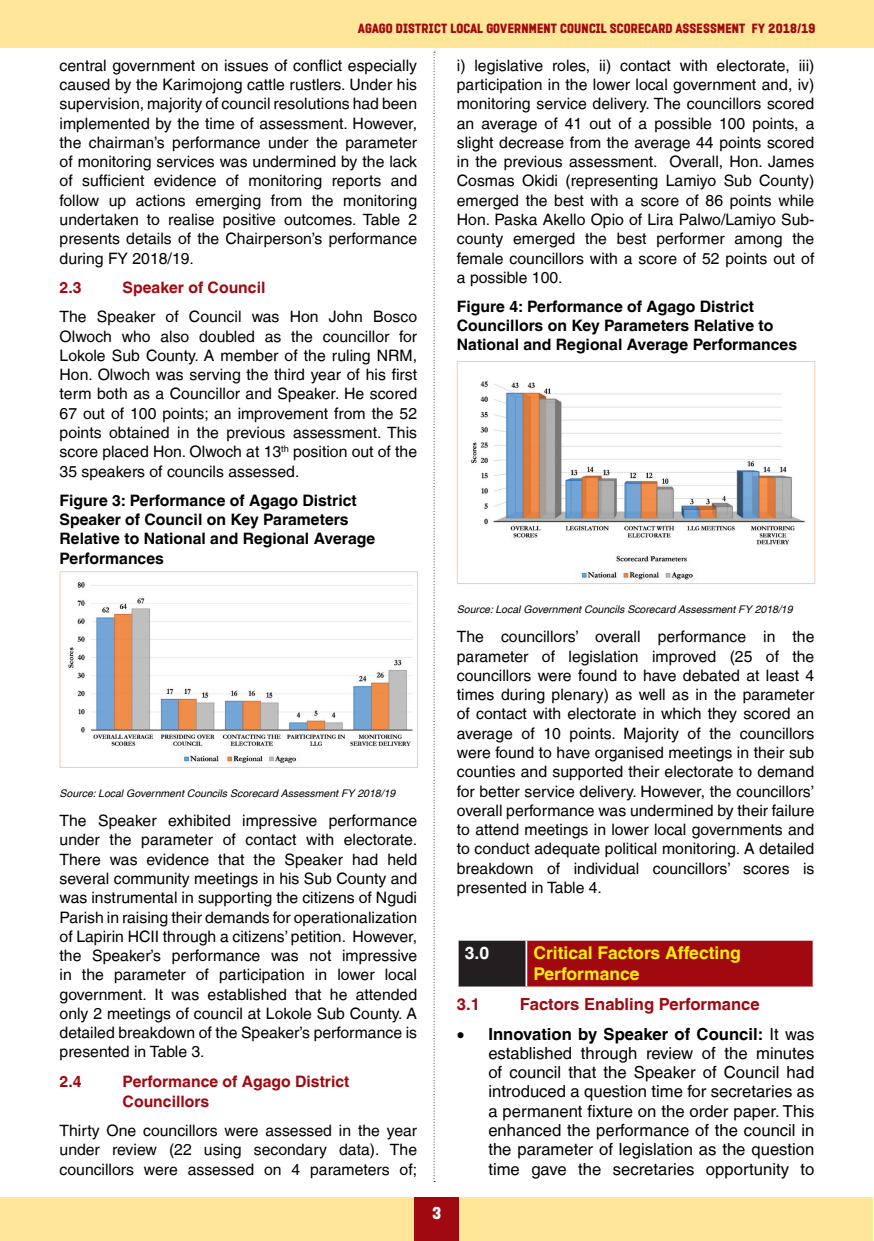
<style>
.page{position:relative;width:874px;height:1241px;background:#fff}
.page>*{position:absolute;margin:0;border:0;box-sizing:border-box;transform-origin:0 0}
.Heading_1{font:700 17.5px/21px "Helvetica LT";color:#fff101}
.t1{font:700 17.5px "Helvetica LT";color:#fff}
.t2{font:16.62px/19.2px "Helvetica LT";color:#000;text-align:justify}
.Heading_2{font:700 16.62px "Helvetica LT";color:#a1080f}
.t3{font:15.75px/19.2px "Helvetica LT";color:#000;text-align:justify}
.t4{font:700 15.75px/19.2px "Helvetica LT";color:#000}
.Heading_2-2{font:700 15.75px "Helvetica LT";color:#a1080f}
.t5{font:15.75px "PROMINDER";color:#fff}
.t6{font:12.25px "PROMINDER";color:#a1080f}
.t7{font:italic 10.5px "Helvetica LT";color:#000}
.s1{font-weight:700}
</style>
<div class="page">
<div style="left:0;top:0;width:873px;height:48px;background:#ffe699"></div>
<div style="left:0;top:1196px;width:872px;height:44px;background:#ffe699"></div>
<div style="left:414px;top:1196px;width:45px;height:44px;background:#a1080f"></div>
<img style="left:68px;top:582px;width:345px;height:181px">
<div style="left:60px;top:571px;width:358px;height:196px;border:1px solid #f7caac"></div>
<img style="left:470px;top:381px;width:335px;height:199px">
<div style="left:456px;top:361px;width:358px;height:223px;border:1px solid #f7caac"></div>
<div style="left:457px;top:939px;width:69px;height:48px;background:#231f20"></div>
<div style="left:526px;top:939px;width:287px;height:48px;background:#a1080f"></div>
<hr style="left:456px;top:938px;width:70px;height:2px;background:#fff">
<hr style="left:456px;top:940px;width:2px;height:46px;background:#fff">
<hr style="left:526px;top:938px;width:288px;height:2px;background:#fff">
<hr style="left:525px;top:940px;width:2px;height:46px;background:#fff">
<hr style="left:812px;top:940px;width:2px;height:46px;background:#fff">
<hr style="left:456px;top:986px;width:70px;height:2px;background:#fff">
<hr style="left:526px;top:986px;width:288px;height:2px;background:#fff">
<svg style="left:433px;top:52px;width:2px;height:1129px"></svg>
<p class="t6" style="left:358px;top:22px;width:458px">AGAGO DISTRICT LOCAL GOVERNMENT COUNCIL SCORECARD ASSESSMENT FY 2018/19</p>
<p class="t3" style="left:60px;top:56px;width:359px">central government on issues of conflict especially caused by the Karimojong cattle rustlers. Under his supervision, majority of council resolutions had been implemented by the time of assessment. However, the chairman’s performance under the parameter of monitoring services was undermined by the lack of sufficient evidence of monitoring reports and follow up actions emerging from the monitoring undertaken to realise positive outcomes. Table 2 presents details of the Chairperson’s performance during FY 2018/19.</p>
<p class="Heading_2-2" style="left:60px;top:278px;width:23px">2.3</p>
<p class="Heading_2-2" style="left:123px;top:278px;width:144px">Speaker of Council</p>
<p class="t3" style="left:60px;top:307px;width:359px">The Speaker of Council was Hon John Bosco Olwoch who also doubled as the councillor for Lokole Sub County. A member of the ruling NRM, Hon. Olwoch was serving the third year of his first term both as a Councillor and Speaker. He scored 67 out of 100 points; an improvement from the 52 points obtained in the previous assessment. This score placed Hon. Olwoch at 13<sup>th</sup> position out of the 35 speakers of councils assessed.</p>
<p class="t4" style="left:60px;top:490px;width:317px">Figure 3: Performance of Agago District Speaker of Council on Key Parameters Relative to National and Regional Average Performances</p>
<p class="t3" style="left:456px;top:56px;width:359px">i) legislative roles, ii) contact with electorate, iii) participation in the lower local government and, iv) monitoring service delivery. The councillors scored an average of 41 out of a possible 100 points, a slight decrease from the average 44 points scored in the previous assessment. Overall, Hon. James Cosmas Okidi (representing Lamiyo Sub County) emerged the best with a score of 86 points while Hon. Paska Akello Opio of Lira Palwo/Lamiyo Sub&shy;county emerged the best performer among the female councillors with a score of 52 points out of a possible 100.</p>
<p class="t4" style="left:456px;top:296px;width:341px">Figure 4: Performance of Agago District<br>Councillors on Key Parameters Relative to<br>National and Regional Average Performances</p>
<p class="t7" style="left:60px;top:787px;width:337px">Source: Local Government Councils Scorecard Assessment FY 2018/19</p>
<p class="t3" style="left:60px;top:810px;width:359px">The Speaker exhibited impressive performance under the parameter of contact with electorate.<br>There was evidence that the Speaker had held several community meetings in his Sub County and was instrumental in supporting the citizens of Ngudi Parish in raising their demands for operationalization of Lapirin HCII through a citizens’ petition. However, the Speaker’s performance was not impressive in the parameter of participation in lower local government. It was established that he attended only 2 meetings of council at Lokole Sub County. A detailed breakdown of the Speaker’s performance is presented in Table 3.</p>
<p class="Heading_2-2" style="left:60px;top:1071px;width:23px">2.4</p>
<p class="Heading_2-2" style="left:123px;top:1071px;width:228px">Performance of Agago District</p>
<p class="Heading_2-2" style="left:123px;top:1091px;width:88px">Councillors</p>
<p class="t3" style="left:60px;top:1120px;width:359px">Thirty One councillors were assessed in the year under review (22 using secondary data). The councillors were assessed on 4 parameters of;</p>
<p class="t5" style="left:432px;top:1203px;width:11px">3</p>
<p class="t7" style="left:456px;top:603px;width:337px">Source: Local Government Councils Scorecard Assessment FY 2018/19</p>
<p class="t3" style="left:456px;top:627px;width:359px">The councillors’ overall performance in the parameter of legislation improved (25 of the councillors were found to have debated at least 4 times during plenary) as well as in the parameter of contact with electorate in which they scored an average of 10 points. Majority of the councillors were found to have organised meetings in their sub counties and supported their electorate to demand for better service delivery. However, the councillors’ overall performance was undermined by their failure to attend meetings in lower local governments and to conduct adequate political monitoring. A detailed breakdown of individual councillors’ scores is presented in Table 4.</p>
<p class="t1" style="left:464px;top:942px;width:26px">3.0</p>
<p class="Heading_1" style="left:533px;top:942px;width:209px">Critical Factors Affecting<br>Performance</p>
<p class="Heading_2" style="left:456px;top:994px;width:25px">3.1</p>
<p class="Heading_2" style="left:519px;top:994px;width:241px">Factors Enabling Performance</p>
<p class="t2" style="left:488px;top:1023px;width:327px;text-indent:-32px">• <span class="s1">Innovation by Speaker of Council:</span> It was established through review of the minutes of council that the Speaker of Council had introduced a question time for secretaries as a permanent fixture on the order paper. This enhanced the performance of the council in the parameter of legislation as the question time gave the secretaries opportunity to</p>
</div>
